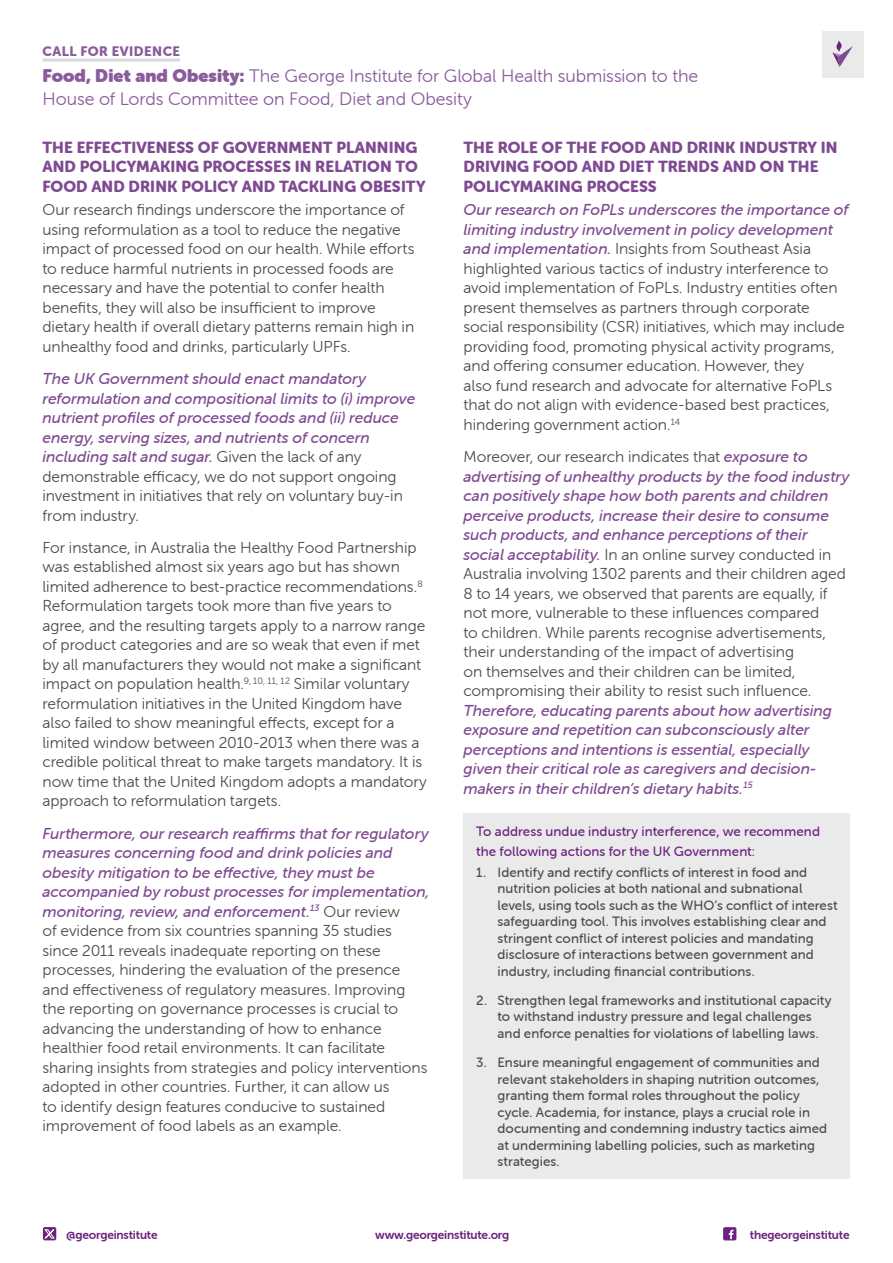
<style>
.page{position:relative;width:893px;height:1263px;background:#fff}
.page>*{position:absolute;margin:0;border:0;box-sizing:border-box;transform-origin:0 0}
.t1{font:18px/22.5px "Museo Sans Rounded 300";letter-spacing:-.005em;color:#8a5c9c}
.t2{font:15.75px/19.5px "Museo Sans Rounded 300";letter-spacing:-.005em;color:#4d4d4f}
.t3{font:italic 15.75px/19.5px "Museo Sans Rounded 500";letter-spacing:-.005em;color:#7f4a92}
.t4{font:15.75px/19.5px "Museo Sans Rounded 900";letter-spacing:.005em;color:#7f4a92}
.t5{font:13.5px/16.5px "Museo Sans Rounded 500";letter-spacing:.005em;color:#4d4d4f}
.t6{font:13.5px/19.5px "Museo Sans Rounded 500";letter-spacing:.005em;color:#6c217f}
.t7{font:13.5px "Museo Sans Rounded 900";letter-spacing:.035em;color:#8a5c9c}
.t8{font:12px "Museo Sans Rounded 700";letter-spacing:-.015em;color:#6c217f}
.s1{font-family:"Museo Sans Rounded"}
.s2{font-family:"Museo Sans Rounded 300";font-style:normal;color:#4d4d4f}
.s3{font-family:"Museo Sans Rounded 500";font-style:italic;color:#7f4a92}
</style>
<div class="page">
<div style="left:822px;top:31px;width:41px;height:47px;background:#eaeaeb"></div>
<svg style="left:832px;top:41px;width:21px;height:26px"></svg>
<hr style="left:43px;top:59px;width:137px;height:3px;background:#d7d9da">
<div style="left:463px;top:813px;width:387px;height:366px;background:#eaeaeb"></div>
<div style="left:723px;top:1227px;width:13px;height:13px;background:#6c217f;border-radius:2px"></div>
<svg style="left:729px;top:1230px;width:5px;height:9px"></svg>
<div style="left:43px;top:1227px;width:13px;height:13px;background:#6c217f;border-radius:2px"></div>
<svg style="left:44px;top:1229px;width:11px;height:10px"></svg>
<p class="t7" style="left:43px;top:43px;width:139px">CALL FOR EVIDENCE</p>
<p class="t1" style="left:43px;top:65px;width:657px"><span class="s1">Food, Diet and Obesity:</span> The George Institute for Global Health submission to the<br>House of Lords Committee on Food, Diet and Obesity</p>
<p class="t4" style="left:43px;top:137px;width:384px">THE EFFECTIVENESS OF GOVERNMENT PLANNING<br>AND POLICYMAKING PROCESSES IN RELATION TO<br>FOOD AND DRINK POLICY AND TACKLING OBESITY</p>
<p class="t2" style="left:43px;top:200px;width:374px">Our research findings underscore the importance of using reformulation as a tool to reduce the negative impact of processed food on our health. While efforts to reduce harmful nutrients in processed foods are necessary and have the potential to confer health benefits, they will also be insufficient to improve dietary health if overall dietary patterns remain high in unhealthy food and drinks, particularly UPFs.</p>
<p class="t3" style="left:43px;top:369px;width:374px">The UK Government should enact mandatory reformulation and compositional limits to (i) improve nutrient profiles of processed foods and (ii) reduce energy, serving sizes, and nutrients of concern including salt and sugar. <span class="s2">Given the lack of any</span></p>
<p class="t2" style="left:43px;top:467px;width:362px">demonstrable efficacy, we do not support ongoing investment in initiatives that rely on voluntary buy-in from industry.</p>
<p class="t2" style="left:43px;top:538px;width:386px">For instance, in Australia the Healthy Food Partnership was established almost six years ago but has shown limited adherence to best-practice recommendations.<sup>8<br></sup>Reformulation targets took more than five years to agree, and the resulting targets apply to a narrow range of product categories and are so weak that even if met by all manufacturers they would not make a significant impact on population health.<sup>9,</sup> <sup>10,</sup> <sup>11,</sup> <sup>12</sup> Similar voluntary reformulation initiatives in the United Kingdom have also failed to show meaningful effects, except for a limited window between 2010-2013 when there was a credible political threat to make targets mandatory. It is now time that the United Kingdom adopts a mandatory approach to reformulation targets.</p>
<p class="t3" style="left:43px;top:823px;width:388px">Furthermore, our research reaffirms that for regulatory measures concerning food and drink policies and obesity mitigation to be effective, they must be accompanied by robust processes for implementation, monitoring, review, and enforcement.<sup>13</sup> <span class="s2">Our review</span></p>
<p class="t2" style="left:43px;top:921px;width:386px">of evidence from six countries spanning 35 studies since 2011 reveals inadequate reporting on these processes, hindering the evaluation of the presence and effectiveness of regulatory measures. Improving the reporting on governance processes is crucial to advancing the understanding of how to enhance healthier food retail environments. It can facilitate sharing insights from strategies and policy interventions adopted in other countries. Further, it can allow us<br>to identify design features conducive to sustained improvement of food labels as an example.</p>
<p class="t4" style="left:463px;top:137px;width:376px">THE ROLE OF THE FOOD AND DRINK INDUSTRY IN<br>DRIVING FOOD AND DIET TRENDS AND ON THE<br>POLICYMAKING PROCESS</p>
<p class="t3" style="left:463px;top:200px;width:386px">Our research on FoPLs underscores the importance of limiting industry involvement in policy development</p>
<p class="t2" style="left:463px;top:239px;width:383px"><span class="s3">and implementation.</span> Insights from Southeast Asia highlighted various tactics of industry interference to avoid implementation of FoPLs. Industry entities often present themselves as partners through corporate social responsibility (CSR) initiatives, which may include providing food, promoting physical activity programs, and offering consumer education. However, they<br>also fund research and advocate for alternative FoPLs that do not align with evidence-based best practices, hindering government action.<sup>14</sup></p>
<p class="t2" style="left:463px;top:447px;width:346px">Moreover, our research indicates that <span class="s3">exposure to</span></p>
<p class="t3" style="left:463px;top:466px;width:388px">advertising of unhealthy products by the food industry can positively shape how both parents and children perceive products, increase their desire to consume such products, and enhance perceptions of their</p>
<p class="t2" style="left:463px;top:545px;width:384px"><span class="s3">social acceptability.</span> In an online survey conducted in Australia involving 1302 parents and their children aged 8 to 14 years, we observed that parents are equally, if not more, vulnerable to these influences compared<br>to children. While parents recognise advertisements, their understanding of the impact of advertising<br>on themselves and their children can be limited, compromising their ability to resist such influence.</p>
<p class="t3" style="left:463px;top:700px;width:370px">Therefore, educating parents about how advertising exposure and repetition can subconsciously alter perceptions and intentions is essential, especially given their critical role as caregivers and decision&shy;makers in their children’s dietary habits.<sup>15</sup></p>
<p class="t6" style="left:476px;top:822px;width:345px">To address undue industry interference, we recommend the following actions for the UK Government:</p>
<p class="t5" style="left:497px;top:864px;width:342px;text-indent:-21px">1. Identify and rectify conflicts of interest in food and nutrition policies at both national and subnational levels, using tools such as the WHO’s conflict of interest safeguarding tool. This involves establishing clear and stringent conflict of interest policies and mandating disclosure of interactions between government and industry, including financial contributions.</p>
<p class="t5" style="left:497px;top:992px;width:336px;text-indent:-21px">2. Strengthen legal frameworks and institutional capacity to withstand industry pressure and legal challenges and enforce penalties for violations of labelling laws.</p>
<p class="t5" style="left:497px;top:1054px;width:331px;text-indent:-21px">3. Ensure meaningful engagement of communities and relevant stakeholders in shaping nutrition outcomes, granting them formal roles throughout the policy cycle. Academia, for instance, plays a crucial role in documenting and condemning industry tactics aimed at undermining labelling policies, such as marketing strategies.</p>
<p class="t8" style="left:66px;top:1228px;width:93px">@georgeinstitute</p>
<p class="t8" style="left:375px;top:1228px;width:136px">www.georgeinstitute.org</p>
<p class="t8" style="left:750px;top:1228px;width:101px">thegeorgeinstitute</p>
</div>
